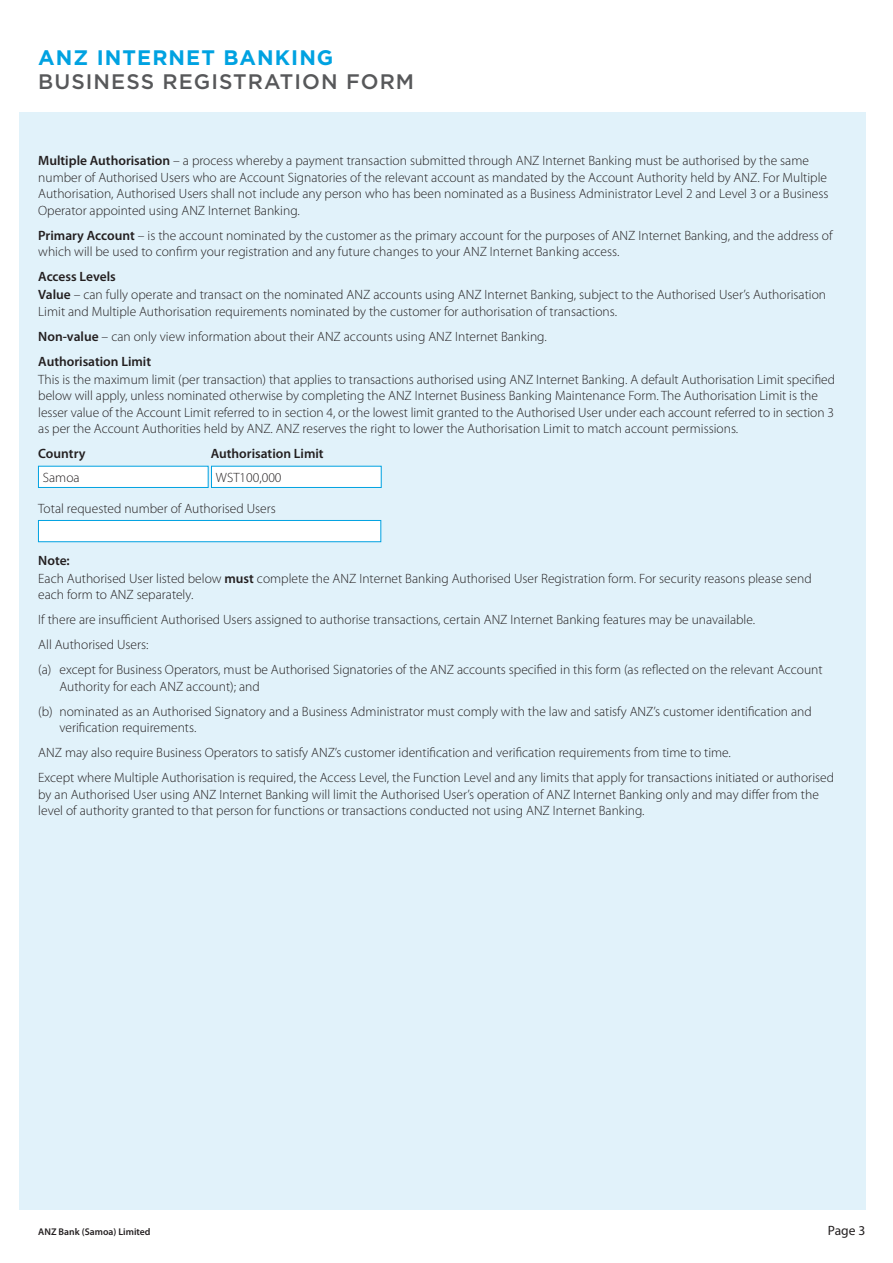
<style>
.page{position:relative;width:893px;height:1263px;background:#fff}
.page>*{position:absolute;margin:0;border:0;box-sizing:border-box;transform-origin:0 0}
.t1{font:500 21px "Gotham";letter-spacing:.05em;color:#57585a}
.t2{font:700 21px "Gotham";letter-spacing:.05em;color:#00a2e1}
._15_Form_Body_9_11{font:300 13.5px/16.5px "Myriad Pro";color:#231f20}
._15_Form_Head_3_9_11{font:600 13.5px "Myriad Pro";color:#231f20}
._15_Form_Body_9_11-2{font:600 13.5px "Myriad Pro";color:#231f20}
.t3{font:13.5px "Myriad Pro";color:#231f20}
.t4{font:600 9.75px "Myriad Pro";color:#231f20}
.s1{font-weight:600}
</style>
<div class="page">
<div style="left:19px;top:113px;width:846px;height:1097px;background:#e1f2fa"></div>
<div style="left:38px;top:466px;width:170px;height:21px;background:#fff"></div>
<div style="left:38px;top:466px;width:170px;height:22px;border:1px solid #00a2e1"></div>
<div style="left:211px;top:466px;width:170px;height:21px;background:#fff"></div>
<div style="left:211px;top:466px;width:170px;height:22px;border:1px solid #00a2e1"></div>
<div style="left:38px;top:520px;width:343px;height:22px;background:#fff;border:1px solid #00a2e1"></div>
<h1 class="t2" style="left:38px;top:43px;width:297px">ANZ INTERNET BANKING</h1>
<h1 class="t1" style="left:38px;top:67px;width:377px">BUSINESS REGISTRATION FORM</h1>
<p class="_15_Form_Body_9_11" style="left:38px;top:152px;width:792px"><span class="s1">Multiple Authorisation</span> – a process whereby a payment transaction submitted through ANZ Internet Banking must be authorised by the same number of Authorised Users who are Account Signatories of the relevant account as mandated by the Account Authority held by ANZ. For Multiple Authorisation, Authorised Users shall not include any person who has been nominated as a Business Administrator Level 2 and Level 3 or a Business Operator appointed using ANZ Internet Banking.</p>
<p class="_15_Form_Body_9_11" style="left:38px;top:227px;width:796px"><span class="s1">Primary Account</span> – is the account nominated by the customer as the primary account for the purposes of ANZ Internet Banking, and the address of which will be used to confirm your registration and any future changes to your ANZ Internet Banking access.</p>
<p class="_15_Form_Head_3_9_11" style="left:38px;top:268px;width:79px">Access Levels</p>
<p class="_15_Form_Body_9_11" style="left:38px;top:286px;width:789px"><span class="s1">Value</span> – can fully operate and transact on the nominated ANZ accounts using ANZ Internet Banking, subject to the Authorised User’s Authorisation<br>Limit and Multiple Authorisation requirements nominated by the customer for authorisation of transactions.</p>
<p class="_15_Form_Body_9_11" style="left:38px;top:328px;width:510px"><span class="s1">Non-value</span> – can only view information about their ANZ accounts using ANZ Internet Banking.</p>
<p class="_15_Form_Head_3_9_11" style="left:38px;top:353px;width:114px">Authorisation Limit</p>
<p class="_15_Form_Body_9_11" style="left:38px;top:371px;width:798px">This is the maximum limit (per transaction) that applies to transactions authorised using ANZ Internet Banking. A default Authorisation Limit specified below will apply, unless nominated otherwise by completing the ANZ Internet Business Banking Maintenance Form. The Authorisation Limit is the lesser value of the Account Limit referred to in section 4, or the lowest limit granted to the Authorised User under each account referred to in section 3 as per the Account Authorities held by ANZ. ANZ reserves the right to lower the Authorisation Limit to match account permissions.</p>
<p class="_15_Form_Body_9_11-2" style="left:38px;top:445px;width:49px">Country</p>
<p class="_15_Form_Body_9_11-2" style="left:211px;top:445px;width:114px">Authorisation Limit</p>
<p class="_15_Form_Body_9_11" style="left:43px;top:469px;width:38px">Samoa</p>
<p class="_15_Form_Body_9_11" style="left:216px;top:469px;width:67px">WST100,000</p>
<p class="_15_Form_Body_9_11" style="left:38px;top:500px;width:239px">Total requested number of Authorised Users</p>
<p class="_15_Form_Head_3_9_11" style="left:38px;top:552px;width:33px">Note:</p>
<p class="_15_Form_Body_9_11" style="left:38px;top:570px;width:775px">Each Authorised User listed below <span class="s1">must</span> complete the ANZ Internet Banking Authorised User Registration form. For security reasons please send each form to ANZ separately.</p>
<p class="_15_Form_Body_9_11" style="left:38px;top:611px;width:718px">If there are insufficient Authorised Users assigned to authorise transactions, certain ANZ Internet Banking features may be unavailable.</p>
<p class="_15_Form_Body_9_11" style="left:38px;top:636px;width:112px">All Authorised Users:</p>
<p class="_15_Form_Body_9_11" style="left:60px;top:661px;width:765px;text-indent:-21px">(a) except for Business Operators, must be Authorised Signatories of the ANZ accounts specified in this form (as reflected on the relevant Account<br>Authority for each ANZ account); and</p>
<p class="_15_Form_Body_9_11" style="left:60px;top:703px;width:754px;text-indent:-21px">(b) nominated as an Authorised Signatory and a Business Administrator must comply with the law and satisfy ANZ’s customer identification and verification requirements.</p>
<p class="_15_Form_Body_9_11" style="left:38px;top:744px;width:694px">ANZ may also require Business Operators to satisfy ANZ’s customer identification and verification requirements from time to time.</p>
<p class="_15_Form_Body_9_11" style="left:38px;top:769px;width:797px">Except where Multiple Authorisation is required, the Access Level, the Function Level and any limits that apply for transactions initiated or authorised by an Authorised User using ANZ Internet Banking will limit the Authorised User’s operation of ANZ Internet Banking only and may differ from the level of authority granted to that person for functions or transactions conducted not using ANZ Internet Banking.</p>
<p class="t4" style="left:38px;top:1226px;width:114px">ANZ Bank (Samoa) Limited</p>
<p class="t3" style="left:828px;top:1222px;width:39px">Page 3</p>
</div>
